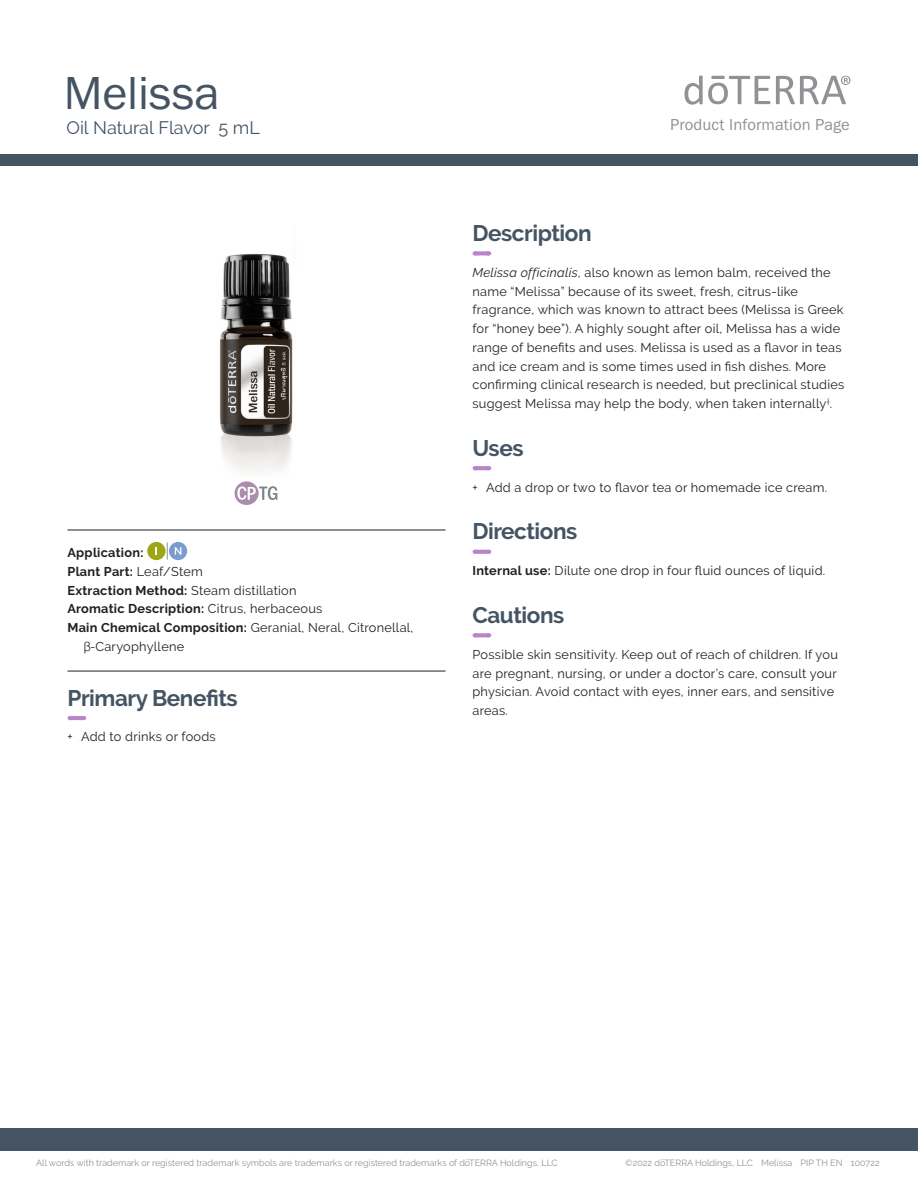
<style>
.page{position:relative;width:918px;height:1188px;background:#fff}
.page>*{position:absolute;margin:0;border:0;box-sizing:border-box;transform-origin:0 0}
.Main_Title{font:48px "Franklin Gothic URW Boo";color:#445463}
.Header__Sanctuary_da{font:700 22.5px "Raleway";letter-spacing:-.02em;color:#445463}
.Product_Descriptor_T{font:18px "Raleway";letter-spacing:-.005em;color:#445463}
.t1{font:16.5px "Franklin Gothic URW Boo";letter-spacing:.01em;color:#919295}
.Body{font:12.75px/18.8px "Raleway";letter-spacing:.02em;color:#231f20}
.Oil_Attributes_Panel{font:700 12.75px "Raleway";letter-spacing:.02em;color:#231f20}
.Oil_Attributes_Panel-2{font:12.75px/18.8px "Raleway";letter-spacing:.02em;color:#231f20}
.Directions____body{font:12.75px "Raleway";letter-spacing:.02em;color:#231f20}
.Oil_Attributes_Top{font:700 12.75px "Raleway";letter-spacing:.02em;color:#231f20}
.Footer_Right{font:9px "Raleway";color:#919295}
.s1{font-weight:400}
.s2{font-weight:700}
.s3{font-family:"Helvetica";font-weight:300}
.s4{font-style:italic}
</style>
<div class="page">
<div style="left:0;top:155px;width:918px;height:11px;background:#445463"></div>
<div style="left:0;top:1128px;width:918px;height:23px;background:#445463"></div>
<svg style="left:776px;top:76px;width:74px;height:28px"></svg>
<svg style="left:684px;top:76px;width:86px;height:29px"></svg>
<svg style="left:475px;top:251px;width:14px;height:4px"></svg>
<svg style="left:475px;top:466px;width:14px;height:4px"></svg>
<svg style="left:475px;top:550px;width:14px;height:4px"></svg>
<svg style="left:475px;top:633px;width:14px;height:4px"></svg>
<hr style="left:68px;top:530px;width:378px;height:1px;background:#231f20">
<hr style="left:68px;top:671px;width:378px;height:1px;background:#231f20">
<svg style="left:70px;top:716px;width:14px;height:4px"></svg>
<svg style="left:167px;top:542px;width:1px;height:18px"></svg>
<div style="left:147px;top:542px;width:19px;height:18px;background:#9ea615;border-radius:50%"></div>
<div style="left:169px;top:542px;width:18px;height:18px;background:#799cd1;border-radius:50%"></div>
<svg style="left:175px;top:547px;width:6px;height:8px"></svg>
<img style="left:220px;top:254px;width:73px;height:251px">
<p class="Main_Title" style="left:64px;top:63px;width:158px">Melissa</p>
<p class="Product_Descriptor_T" style="left:66px;top:118px;width:195px">Oil Natural Flavor 5 mL</p>
<p class="Oil_Attributes_Top" style="left:68px;top:545px;width:78px">Application:</p>
<p class="Oil_Attributes_Panel" style="left:68px;top:564px;width:137px">Plant Part: <span class="s1">Leaf/Stem</span></p>
<p class="Oil_Attributes_Panel" style="left:68px;top:583px;width:231px">Extraction Method: <span class="s1">Steam distillation</span></p>
<p class="Oil_Attributes_Panel" style="left:68px;top:602px;width:256px">Aromatic Description: <span class="s1">Citrus, herbaceous</span></p>
<p class="Oil_Attributes_Panel-2" style="left:84px;top:618px;width:331px;text-indent:-16px"><span class="s2">Main Chemical Composition:</span> Geranial, Neral, Citronellal, <span class="s3">β-</span>Caryophyllene</p>
<p class="Header__Sanctuary_da" style="left:68px;top:685px;width:172px">Primary Benefits</p>
<p class="Body" style="left:68px;top:728px;width:150px">+ Add to drinks or foods</p>
<p class="t1" style="left:670px;top:114px;width:181px">Product Information Page</p>
<p class="Header__Sanctuary_da" style="left:472px;top:220px;width:121px">Description</p>
<p class="Body" style="left:472px;top:263px;width:373px"><span class="s4">Melissa officinalis</span>, also known as lemon balm, received the name “Melissa” because of its sweet, fresh, citrus-like fragrance, which was known to attract bees (Melissa is Greek for “honey bee”). A highly sought after oil, Melissa has a wide range of benefits and uses. Melissa is used as a flavor in teas and ice cream and is some times used in fish dishes. More confirming clinical research is needed, but preclinical studies suggest Melissa may help the body, when taken internally<sup>†</sup>.</p>
<p class="Header__Sanctuary_da" style="left:472px;top:435px;width:53px">Uses</p>
<p class="Body" style="left:472px;top:478px;width:356px">+ Add a drop or two to flavor tea or homemade ice cream.</p>
<p class="Header__Sanctuary_da" style="left:472px;top:519px;width:106px">Directions</p>
<p class="Directions____body" style="left:472px;top:563px;width:354px"><span class="s2">Internal use:</span> Dilute one drop in four fluid ounces of liquid.</p>
<p class="Header__Sanctuary_da" style="left:472px;top:602px;width:93px">Cautions</p>
<p class="Body" style="left:472px;top:645px;width:367px">Possible skin sensitivity. Keep out of reach of children. If you are pregnant, nursing, or under a doctor’s care, consult your physician. Avoid contact with eyes, inner ears, and sensitive areas.</p>
<p class="Footer_Right" style="left:36px;top:1158px;width:523px">All words with trademark or registered trademark symbols are trademarks or registered trademarks of dōTERRA Holdings, LLC</p>
<p class="Footer_Right" style="left:625px;top:1158px;width:256px">©2022 dōTERRA Holdings, LLC Melissa PIP TH EN 100722</p>
</div>
